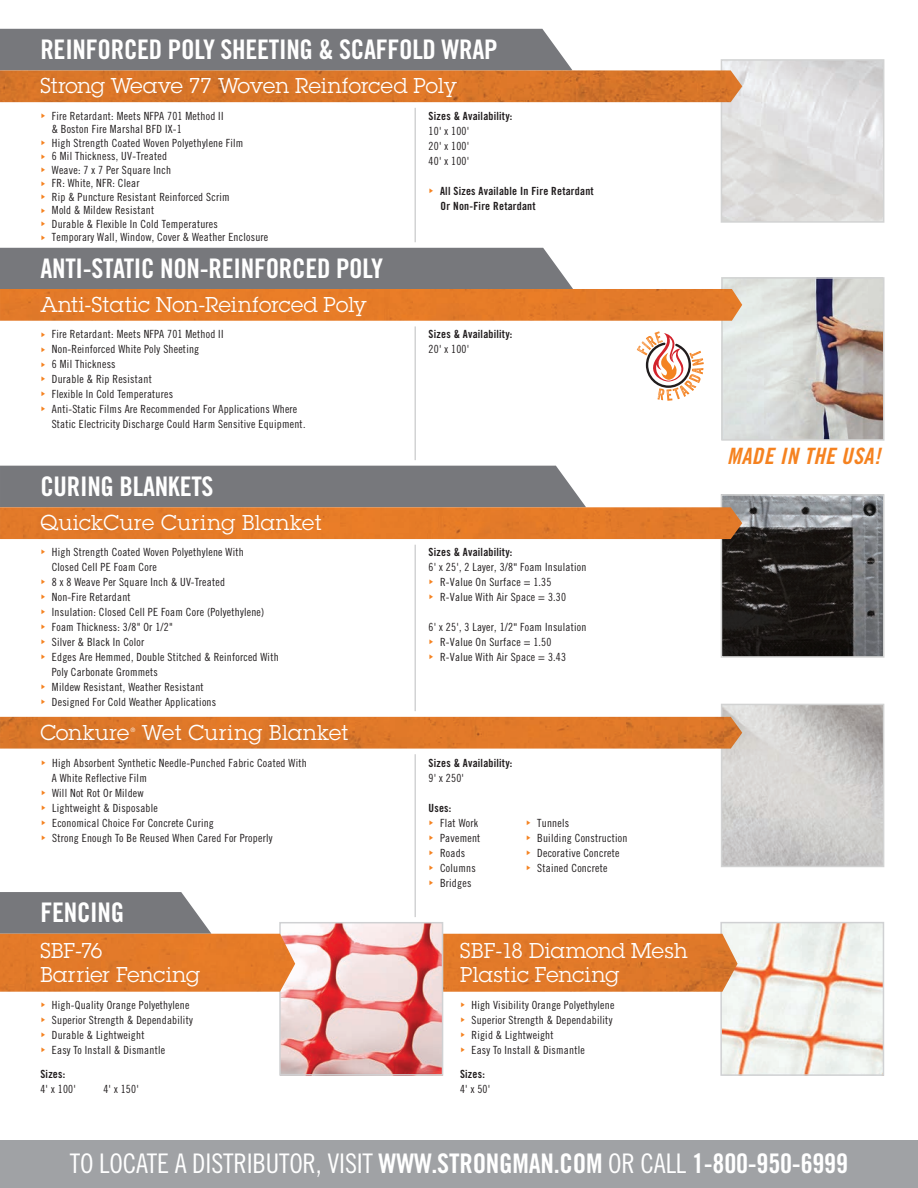
<style>
.page{position:relative;width:918px;height:1188px;background:#fff}
.page>*{position:absolute;margin:0;border:0;box-sizing:border-box;transform-origin:0 0}
.t1{font:27px "Trade Gothic Bold Cond Twenty";letter-spacing:-.01em;color:#fff}
.t2{font:27px "Trade Gothic Cond Eighteen";letter-spacing:-.01em;color:#fff}
.t3{font:22.5px "Trade Gothic Bold Cond Twenty Obl";letter-spacing:.025em;color:#f58220}
.t4{font:21px/24px "Lubalin Graph";letter-spacing:.01em;color:#fff}
.t5{font:21px/24px "Lubalin Graph";letter-spacing:.03em;color:#fff}
.t6{font:11.25px/15px "Trade Gothic Cond Eighteen";letter-spacing:.02em;color:#211d1e}
.t7{font:11.25px/15px "Trade Gothic Bold Cond Twenty";letter-spacing:.02em;color:#211d1e}
.t8{font:6px "Lubalin Graph";color:#fff}
.s1{font-family:"Myriad Pro"}
.s2{font-family:"Trade Gothic Bold Cond Twenty"}
</style>
<div class="page">
<div style="left:0;top:1140px;width:918px;height:48px;background:#a0a2a5"></div>
<img style="left:724px;top:280px;width:158px;height:158px">
<div style="left:721px;top:277px;width:164px;height:164px;border:2px solid #d2d3d3"></div>
<div style="left:0;top:29px;width:572px;height:41px;background:#77787c"></div>
<div style="left:0;top:248px;width:573px;height:41px;background:#77787c"></div>
<hr style="left:415px;top:326px;width:1px;height:134px;background:#77787c">
<div style="left:0;top:289px;width:742px;height:32px;background:#e57b28"></div>
<svg style="left:637px;top:331px;width:67px;height:70px"></svg>
<img style="left:724px;top:62px;width:157px;height:158px">
<div style="left:721px;top:59px;width:163px;height:164px;border:2px solid #d2d3d3"></div>
<img style="left:0;top:70px;width:742px;height:32px">
<hr style="left:415px;top:108px;width:1px;height:134px;background:#77787c">
<img style="left:724px;top:707px;width:157px;height:157px">
<img style="left:724px;top:497px;width:158px;height:158px">
<div style="left:721px;top:704px;width:163px;height:163px;border:2px solid #d2d3d3"></div>
<img style="left:0;top:717px;width:742px;height:32px">
<div style="left:0;top:466px;width:586px;height:41px;background:#77787c"></div>
<div style="left:721px;top:494px;width:164px;height:164px;border:2px solid #d2d3d3"></div>
<div style="left:0;top:507px;width:742px;height:32px;background:#e47a28"></div>
<hr style="left:415px;top:545px;width:1px;height:166px;background:#77797d">
<hr style="left:415px;top:754px;width:1px;height:163px;background:#77797d">
<svg style="left:0;top:892px;width:211px;height:42px;background:#818285"></svg>
<img style="left:722px;top:924px;width:160px;height:150px">
<div style="left:720px;top:922px;width:164px;height:154px;border:1px solid #d0d1d3"></div>
<img style="left:443px;top:934px;width:295px;height:58px">
<img style="left:282px;top:925px;width:158px;height:148px">
<div style="left:279px;top:922px;width:164px;height:154px;border:2px solid #d0d1d3"></div>
<div style="left:0;top:934px;width:295px;height:58px;background:#e37a28"></div>
<h1 class="t1" style="left:40px;top:33px;width:459px">REINFORCED POLY SHEETING &amp; SCAFFOLD WRAP</h1>
<h3 class="t4" style="left:40px;top:74px;width:418px">Strong Weave 77 Woven Reinforced Poly</h3>
<p class="t6" style="left:52px;top:109px;width:218px;line-height:13.5px">Fire Retardant: Meets NFPA 701 Method II<br>&amp; Boston Fire Marshal BFD IX-1<br>High Strength Coated Woven Polyethylene Film<br>6 Mil Thickness, UV-Treated<br>Weave: 7 x 7 Per Square Inch<br>FR: White, NFR: Clear<br>Rip &amp; Puncture Resistant Reinforced Scrim<br>Mold &amp; Mildew Resistant<br>Durable &amp; Flexible In Cold Temperatures<br>Temporary Wall, Window, Cover &amp; Weather Enclosure</p>
<p class="t7" style="left:429px;top:108px;width:85px">Sizes &amp; Availability:</p>
<p class="t6" style="left:429px;top:123px;width:42px;text-align:justify">10' x 100' 20' x 100' 40' x 100'</p>
<p class="t7" style="left:440px;top:183px;width:155px">All Sizes Available In Fire Retardant<br>Or Non-Fire Retardant</p>
<h1 class="t1" style="left:40px;top:252px;width:344px">ANTI-STATIC NON-REINFORCED POLY</h1>
<h3 class="t4" style="left:40px;top:292px;width:328px">Anti-Static Non-Reinforced Poly</h3>
<p class="t6" style="left:52px;top:326px;width:255px">Fire Retardant: Meets NFPA 701 Method II<br>Non-Reinforced White Poly Sheeting<br>6 Mil Thickness<br>Durable &amp; Rip Resistant<br>Flexible In Cold Temperatures<br>Anti-Static Films Are Recommended For Applications Where Static Electricity Discharge Could Harm Sensitive Equipment.</p>
<p class="t7" style="left:429px;top:326px;width:85px">Sizes &amp; Availability:</p>
<p class="t6" style="left:429px;top:341px;width:42px">20' x 100'</p>
<h1 class="t1" style="left:40px;top:470px;width:175px">CURING BLANKETS</h1>
<h3 class="t5" style="left:40px;top:510px;width:282px">QuickCure Curing Blanket</h3>
<p class="t6" style="left:52px;top:544px;width:229px">High Strength Coated Woven Polyethylene With<br>Closed Cell PE Foam Core<br>8 x 8 Weave Per Square Inch &amp; UV-Treated<br>Non-Fire Retardant<br>Insulation: Closed Cell PE Foam Core (Polyethylene)<br>Foam Thickness: 3/8" Or 1/2"<br>Silver &amp; Black In Color<br>Edges Are Hemmed, Double Stitched &amp; Reinforced With Poly Carbonate Grommets<br>Mildew Resistant, Weather Resistant<br>Designed For Cold Weather Applications</p>
<h3 class="t4" style="left:40px;top:720px;width:90px">Conkure</h3>
<p class="t8" style="left:130px;top:726px;width:6px">®</p>
<h3 class="t5" style="left:142px;top:720px;width:208px">Wet Curing Blanket</h3>
<p class="t6" style="left:52px;top:755px;width:256px">High Absorbent Synthetic Needle-Punched Fabric Coated With A White Reflective Film<br>Will Not Rot Or Mildew<br>Lightweight &amp; Disposable<br>Economical Choice For Concrete Curing<br>Strong Enough To Be Reused When Cared For Properly</p>
<h1 class="t1" style="left:40px;top:896px;width:85px">FENCING</h1>
<h3 class="t4" style="left:40px;top:939px;width:161px">SBF-76<br>Barrier Fencing</h3>
<p class="t6" style="left:52px;top:997px;width:142px">High-Quality Orange Polyethylene<br>Superior Strength &amp; Dependability<br>Durable &amp; Lightweight<br>Easy To Install &amp; Dismantle</p>
<p class="t7" style="left:40px;top:1066px;width:26px">Sizes:</p>
<p class="t6" style="left:40px;top:1081px;width:37px">4' x 100'</p>
<p class="t6" style="left:103px;top:1081px;width:37px">4' x 150'</p>
<p class="t7" style="left:429px;top:544px;width:85px">Sizes &amp; Availability:</p>
<p class="t6" style="left:440px;top:559px;width:148px;text-indent:-11px">6' x 25', 2 Layer, 3/8<span class="s1">"</span> Foam Insulation<br>R-Value On Surface = 1.35<br>R-Value With Air Space = 3.30</p>
<p class="t6" style="left:440px;top:619px;width:148px;text-indent:-11px">6' x 25', 3 Layer, 1/2<span class="s1">"</span> Foam Insulation<br>R-Value On Surface = 1.50<br>R-Value With Air Space = 3.43</p>
<p class="t7" style="left:429px;top:755px;width:85px">Sizes &amp; Availability:</p>
<p class="t6" style="left:429px;top:770px;width:37px">9' x 250'</p>
<p class="t7" style="left:429px;top:800px;width:24px">Uses:</p>
<p class="t6" style="left:440px;top:815px;width:42px">Flat Work<br>Pavement<br>Roads<br>Columns<br>Bridges</p>
<p class="t6" style="left:537px;top:815px;width:92px">Tunnels<br>Building Construction<br>Decorative Concrete<br>Stained Concrete</p>
<h3 class="t5" style="left:460px;top:939px;width:229px">SBF-18 Diamond Mesh<br>Plastic Fencing</h3>
<p class="t6" style="left:472px;top:997px;width:144px">High Visibility Orange Polyethylene<br>Superior Strength &amp; Dependability<br>Rigid &amp; Lightweight<br>Easy To Install &amp; Dismantle</p>
<p class="t7" style="left:460px;top:1066px;width:26px">Sizes:</p>
<p class="t6" style="left:460px;top:1081px;width:32px">4' x 50'</p>
<h2 class="t3" style="left:727px;top:442px;width:155px">MADE IN THE USA!</h2>
<h1 class="t2" style="left:70px;top:1147px;width:780px">TO LOCATE A DISTRIBUTOR, VISIT <span class="s2">WWW.STRONGMAN.COM</span> OR CALL <span class="s2">1-800-950-6999</span></h1>
</div>
